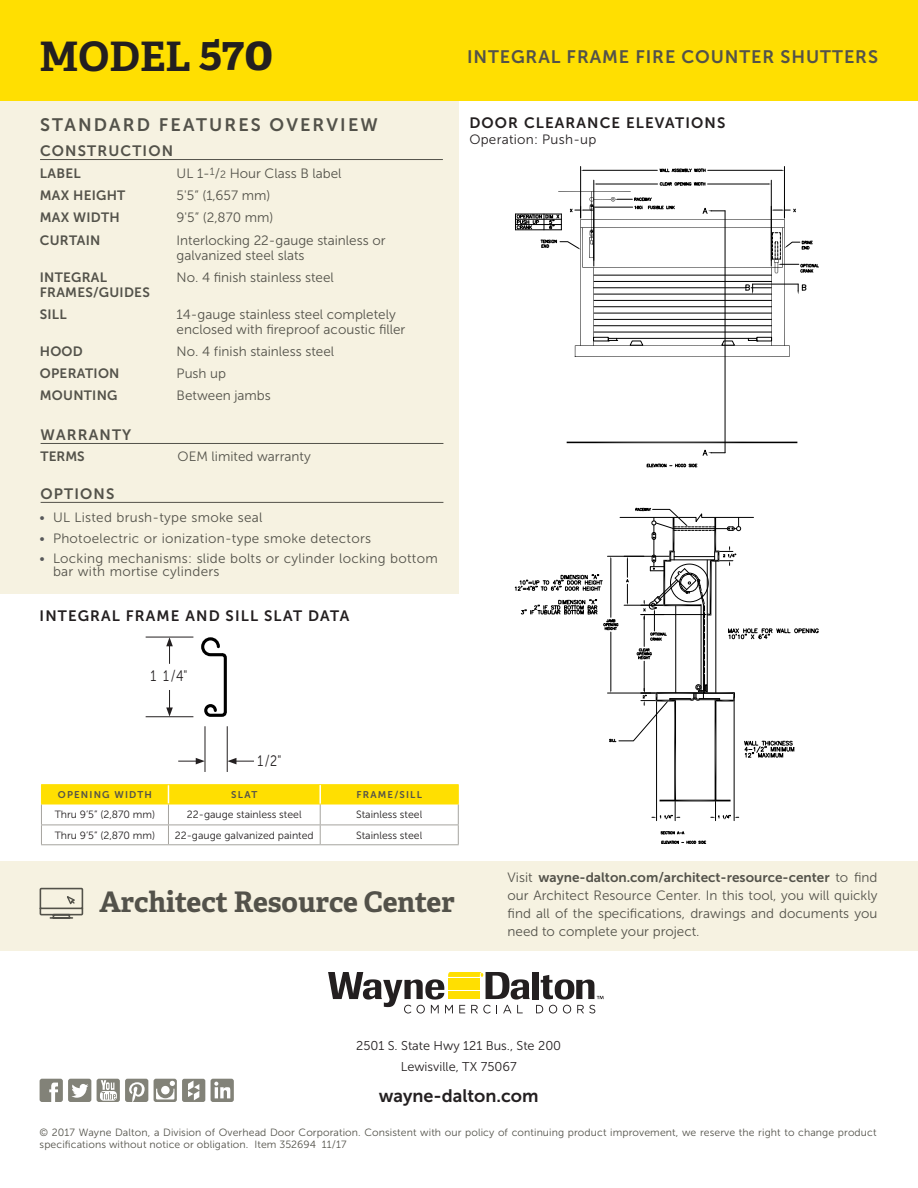
<style>
.page{position:relative;width:918px;height:1188px;background:#fff}
.page>*{position:absolute;margin:0;border:0;box-sizing:border-box;transform-origin:0 0}
.t1{font:700 40.65px "Adelle PE";color:#231f20}
.t2{font:700 28.35px "Adelle PE";letter-spacing:-.005em;color:#53524a}
.t3{font:18px "Museo Sans 700";letter-spacing:.05em;color:#53524a}
.t4{font:18px "Museo Sans 700";letter-spacing:.12em;color:#53524a}
.t5{font:18px "Museo Sans 700";color:#231f20}
.Features_Category{font:15.15px "Museo Sans 300";color:#231f20;scale:.83 1}
.t6{font:15px "Museo Sans 700";letter-spacing:.075em;color:#231f20}
.t7{font:15px "Museo Sans 700";letter-spacing:.075em;color:#53524a}
.Features_Specs{font:13.5px/18px "Museo Sans 300";color:#53524a}
.Features_Specs-2{font:13.5px/13.5px "Museo Sans 300";letter-spacing:.02em;color:#53524a}
.Features_Category-2{font:13.5px/15px "Museo Sans 700";letter-spacing:.02em;color:#53524a}
.Features_Category-3{font:13.5px "Museo Sans 300";letter-spacing:.02em;color:#231f20}
.Features_Specs-3{font:13.5px "Museo Sans 700";color:#53524a}
.t8{font:12.75px/21px "Museo Sans 300";color:#231f20;text-align:center}
.descriptor_type{font:10.5px/12px "Museo Sans 300";letter-spacing:.01em;color:#53524a}
.Features_Specs-4{font:10.5px "Museo Sans 300";color:#231f20}
.t9{font:9.75px "Museo Sans 700";letter-spacing:.12em;color:#53524a}
.s1{font-size:43.35px}
.s2{font-size:48.75px}
.s3{font-size:10.5px}
.s4{color:#57585a}
.s5{font-family:"Museo Sans 700"}
</style>
<div class="page">
<div style="left:0;top:94px;width:459px;height:500px;background:#f6f2e1"></div>
<div style="left:0;top:861px;width:918px;height:89px;background:#f6f2e1"></div>
<hr style="left:41px;top:502px;width:402px;height:1px;background:#53524a">
<hr style="left:41px;top:443px;width:402px;height:1px;background:#53524a">
<div style="left:0;top:0;width:918px;height:100px;background:#ffdf01"></div>
<svg style="left:40px;top:1079px;width:51px;height:23px"></svg>
<svg style="left:211px;top:1079px;width:23px;height:23px"></svg>
<svg style="left:97px;top:1079px;width:51px;height:23px"></svg>
<svg style="left:154px;top:1079px;width:51px;height:23px"></svg>
<svg style="left:39px;top:887px;width:45px;height:32px"></svg>
<div style="left:532px;top:972px;width:6px;height:27px;background:#231f20"></div>
<svg style="left:328px;top:972px;width:202px;height:42px"></svg>
<svg style="left:536px;top:975px;width:68px;height:39px"></svg>
<hr style="left:41px;top:844px;width:127px;height:1px;background:#a6a49f">
<hr style="left:168px;top:844px;width:152px;height:1px;background:#a6a49f">
<hr style="left:320px;top:844px;width:139px;height:1px;background:#a6a49f">
<hr style="left:41px;top:784px;width:127px;height:1px;background:#ffdf01">
<hr style="left:168px;top:784px;width:152px;height:1px;background:#ffdf01">
<hr style="left:320px;top:784px;width:139px;height:1px;background:#ffdf01">
<svg style="left:41px;top:785px;width:418px;height:59px"></svg>
<hr style="left:40px;top:159px;width:403px;height:1px;background:#53524a">
<svg style="left:201px;top:637px;width:26px;height:80px"></svg>
<hr style="left:146px;top:637px;width:47px;height:1px;background:#231f20">
<hr style="left:146px;top:716px;width:47px;height:1px;background:#231f20">
<hr style="left:205px;top:726px;width:1px;height:46px;background:#231f20">
<hr style="left:227px;top:726px;width:1px;height:46px;background:#231f20">
<svg style="left:166px;top:637px;width:7px;height:27px"></svg>
<svg style="left:178px;top:758px;width:27px;height:6px"></svg>
<svg style="left:227px;top:758px;width:27px;height:6px"></svg>
<svg style="left:166px;top:690px;width:7px;height:27px"></svg>
<svg style="left:647px;top:463px;width:50px;height:5px"></svg>
<svg style="left:567px;top:442px;width:230px;height:1px"></svg>
<hr style="left:725px;top:211px;width:1px;height:242px;background:#000">
<hr style="left:594px;top:180px;width:1px;height:80px;background:#000">
<hr style="left:771px;top:180px;width:1px;height:80px;background:#000">
<hr style="left:580px;top:167px;width:1px;height:51px;background:#000">
<hr style="left:784px;top:167px;width:1px;height:51px;background:#000">
<hr style="left:583px;top:170px;width:74px;height:1px;background:#000">
<hr style="left:708px;top:170px;width:74px;height:1px;background:#000">
<svg style="left:659px;top:168px;width:47px;height:5px"></svg>
<svg style="left:703px;top:449px;width:22px;height:7px"></svg>
<svg style="left:515px;top:181px;width:304px;height:176px"></svg>
<svg style="left:660px;top:831px;width:46px;height:13px"></svg>
<svg style="left:515px;top:507px;width:304px;height:314px"></svg>
<p class="t1" style="left:40px;top:27px;width:236px">MODEL <span class="s1">57</span><span class="s2">0</span></p>
<p class="t3" style="left:467px;top:47px;width:412px">INTEGRAL FRAME FIRE COUNTER SHUTTERS</p>
<p class="t4" style="left:40px;top:114px;width:339px">STANDARD FEATURES OVERVIEW</p>
<p class="t7" style="left:40px;top:142px;width:135px">CONSTRUCTION</p>
<p class="Features_Category-2" style="left:40px;top:166px;width:42px">LABEL</p>
<p class="Features_Specs" style="left:177px;top:165px;width:166px">UL 1-<sup>1</sup>/<span class="s3">2</span> Hour Class B label</p>
<p class="Features_Category-2" style="left:40px;top:188px;width:87px">MAX HEIGHT</p>
<p class="Features_Specs" style="left:177px;top:187px;width:95px">5'5” (1,657 mm)</p>
<p class="Features_Category-2" style="left:40px;top:210px;width:82px">MAX WIDTH</p>
<p class="Features_Specs" style="left:177px;top:209px;width:98px">9'5” (2,870 mm)</p>
<p class="Features_Category-2" style="left:40px;top:232px;width:62px">CURTAIN</p>
<p class="Features_Specs" style="left:177px;top:233px;width:210px;line-height:15px">Interlocking 22-gauge stainless or galvanized steel slats</p>
<p class="Features_Category-2" style="left:40px;top:270px;width:112px">INTEGRAL<br>FRAMES/GUIDES</p>
<p class="Features_Specs" style="left:177px;top:268px;width:159px">No. 4 finish stainless steel</p>
<p class="Features_Category-2" style="left:40px;top:307px;width:29px">SILL</p>
<p class="Features_Specs" style="left:177px;top:307px;width:230px;line-height:15px">14-gauge stainless steel completely enclosed with fireproof acoustic filler</p>
<p class="Features_Category-2" style="left:40px;top:344px;width:45px">HOOD</p>
<p class="Features_Specs" style="left:177px;top:342px;width:159px">No. 4 finish stainless steel</p>
<p class="Features_Category-2" style="left:40px;top:366px;width:81px">OPERATION</p>
<p class="Features_Specs" style="left:177px;top:365px;width:51px">Push up</p>
<p class="Features_Category-2" style="left:40px;top:388px;width:79px">MOUNTING</p>
<p class="Features_Specs" style="left:177px;top:387px;width:96px">Between jambs</p>
<p class="t7" style="left:41px;top:426px;width:92px">WARRANTY</p>
<p class="Features_Specs-3" style="left:41px;top:448px;width:46px">TERMS</p>
<p class="Features_Specs" style="left:178px;top:447px;width:135px">OEM limited warranty</p>
<p class="t7" style="left:41px;top:485px;width:75px">OPTIONS</p>
<p class="Features_Specs-2" style="left:40px;top:511px;width:225px"><span class="s4">•</span> UL Listed brush-type smoke seal</p>
<p class="Features_Specs-2" style="left:40px;top:531px;width:333px"><span class="s4">•</span> Photoelectric or ionization-type smoke detectors</p>
<p class="Features_Specs-2" style="left:53px;top:552px;width:386px;text-indent:-13px"><span class="s4">•</span> Locking mechanisms: slide bolts or cylinder locking bottom bar with mortise cylinders</p>
<p class="t6" style="left:40px;top:607px;width:311px">INTEGRAL FRAME AND SILL SLAT DATA</p>
<p class="Features_Category" style="left:151px;top:668px;width:46px">1 1/4"</p>
<p class="t6" style="left:469px;top:115px;width:258px">DOOR CLEARANCE ELEVATIONS</p>
<p class="Features_Category-3" style="left:469px;top:133px;width:129px">Operation: Push-up</p>
<p class="Features_Category" style="left:257px;top:753px;width:30px">1/2"</p>
<p class="t9" style="left:58px;top:789px;width:96px">OPENING WIDTH</p>
<p class="t9" style="left:231px;top:789px;width:28px">SLAT</p>
<p class="t9" style="left:357px;top:789px;width:67px">FRAME/SILL</p>
<p class="Features_Specs-4" style="left:55px;top:809px;width:102px">Thru 9’5” (2,870 mm)</p>
<p class="Features_Specs-4" style="left:187px;top:809px;width:116px">22-gauge stainless steel</p>
<p class="Features_Specs-4" style="left:356px;top:809px;width:68px">Stainless steel</p>
<p class="Features_Specs-4" style="left:55px;top:830px;width:102px">Thru 9’5” (2,870 mm)</p>
<p class="Features_Specs-4" style="left:175px;top:830px;width:140px">22-gauge galvanized painted</p>
<p class="Features_Specs-4" style="left:356px;top:830px;width:68px">Stainless steel</p>
<p class="t2" style="left:99px;top:881px;width:357px">Architect Resource Center</p>
<p class="Features_Specs" style="left:508px;top:868px;width:371px;text-align:justify">Visit <span class="s5">wayne-dalton.com/architect-resource-center</span> to find our Architect Resource Center. In this tool, you will quickly find all of the specifications, drawings and documents you need to complete your project.</p>
<p class="t8" style="left:356px;top:1035px;width:207px">2501 S. State Hwy 121 Bus., Ste 200<br>Lewisville, TX 75067</p>
<p class="t5" style="left:379px;top:1086px;width:161px">wayne-dalton.com</p>
<p class="descriptor_type" style="left:40px;top:1127px;width:839px">© 2017 Wayne Dalton, a Division of Overhead Door Corporation. Consistent with our policy of continuing product improvement, we reserve the right to change product specifications without notice or obligation. Item 352694 11/17</p>
</div>
